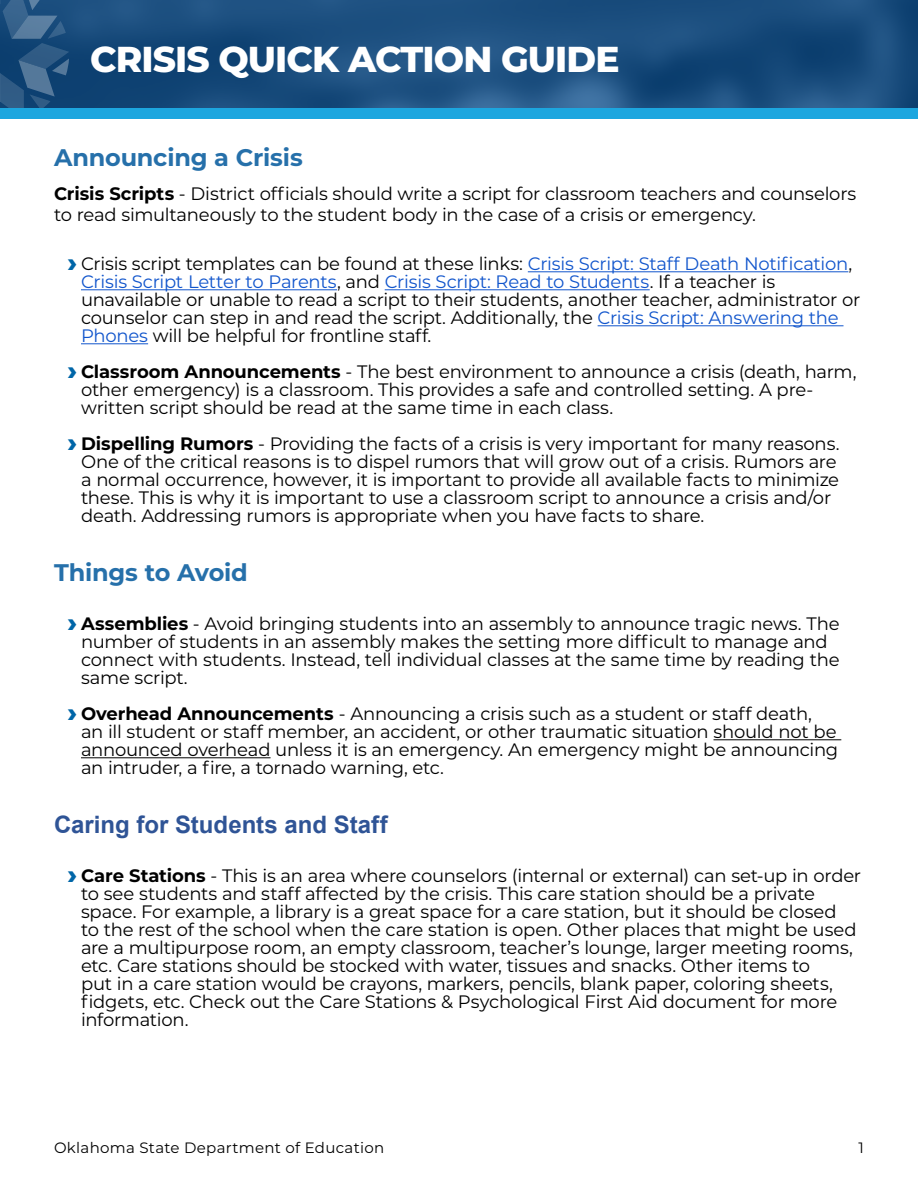
<style>
.page{position:relative;width:918px;height:1188px;background:#fff}
.page>*{position:absolute;margin:0;border:0;box-sizing:border-box;transform-origin:0 0}
.t1{font:800 36px "Montserrat";letter-spacing:-.025em;color:#fff}
.t2{font:700 24px "Montserrat";letter-spacing:-.01em;color:#2670aa}
.t3{font:700 24px "Arial";color:#2f5496}
.t4{font:18px/18px "Montserrat";letter-spacing:-.015em;color:#000}
.t5{font:15px "Montserrat";letter-spacing:.02em;color:#000}
.s1{font-weight:700}
.s2{font-weight:800;font-size:27px;color:#0066a8}
.s3{color:#15c}
</style>
<div class="page">
<svg style="left:69px;top:0;width:849px;height:108px;background:#1a4d7d"></svg>
<div style="left:0;top:108px;width:918px;height:11px;background:#1ca6df"></div>
<svg style="left:1px;top:0;width:68px;height:108px;background:#295682"></svg>
<hr style="left:528px;top:271px;width:320px;height:1px;background:#15c">
<hr style="left:81px;top:289px;width:256px;height:1px;background:#15c">
<hr style="left:385px;top:289px;width:265px;height:1px;background:#15c">
<hr style="left:598px;top:325px;width:246px;height:1px;background:#15c">
<hr style="left:81px;top:343px;width:67px;height:1px;background:#15c">
<hr style="left:714px;top:739px;width:127px;height:1px;background:#000">
<hr style="left:81px;top:757px;width:190px;height:1px;background:#000">
<h1 class="t1" style="left:90px;top:33px;width:531px">CRISIS QUICK ACTION GUIDE</h1>
<h2 class="t2" style="left:54px;top:140px;width:250px">Announcing a Crisis</h2>
<p class="t4" style="left:54px;top:183px;width:804px;line-height:20.7px"><span class="s1">Crisis Scripts</span> - District officials should write a script for classroom teachers and counselors to read simultaneously to the student body in the case of a crisis or emergency.</p>
<p class="t4" style="left:81px;top:254px;width:781px;text-indent:-14px"><span class="s2">›</span> Crisis script templates can be found at these links: <span class="s3">Crisis Script: Staff Death Notification</span>, <span class="s3">Crisis Script Letter to Parents</span>, and <span class="s3">Crisis Script: Read to Students</span>. If a teacher is unavailable or unable to read a script to their students, another teacher, administrator or counselor can step in and read the script. Additionally, the <span class="s3">Crisis Script: Answering the Phones</span> will be helpful for frontline staff.</p>
<p class="t4" style="left:81px;top:362px;width:777px;text-indent:-14px"><span class="s2">›</span> <span class="s1">Classroom Announcements</span> - The best environment to announce a crisis (death, harm, other emergency) is a classroom. This provides a safe and controlled setting. A pre&shy;written script should be read at the same time in each class.</p>
<p class="t4" style="left:81px;top:434px;width:760px;text-indent:-14px"><span class="s2">›</span> <span class="s1">Dispelling Rumors</span> - Providing the facts of a crisis is very important for many reasons.<br>One of the critical reasons is to dispel rumors that will grow out of a crisis. Rumors are a normal occurrence, however, it is important to provide all available facts to minimize these. This is why it is important to use a classroom script to announce a crisis and/or death. Addressing rumors is appropriate when you have facts to share.</p>
<h2 class="t2" style="left:54px;top:555px;width:195px">Things to Avoid</h2>
<p class="t4" style="left:81px;top:614px;width:760px;text-indent:-14px"><span class="s2">›</span> <span class="s1">Assemblies</span> - Avoid bringing students into an assembly to announce tragic news. The number of students in an assembly makes the setting more difficult to manage and connect with students. Instead, tell individual classes at the same time by reading the same script.</p>
<p class="t4" style="left:81px;top:704px;width:759px;text-indent:-14px"><span class="s2">›</span> <span class="s1">Overhead Announcements</span> - Announcing a crisis such as a student or staff death, an ill student or staff member, an accident, or other traumatic situation should not be announced overhead unless it is an emergency. An emergency might be announcing an intruder, a fire, a tornado warning, etc.</p>
<h2 class="t3" style="left:54px;top:809px;width:335px">Caring for Students and Staff</h2>
<p class="t4" style="left:81px;top:866px;width:782px;text-indent:-14px"><span class="s2">›</span> <span class="s1">Care Stations</span> - This is an area where counselors (internal or external) can set-up in order to see students and staff affected by the crisis. This care station should be a private space. For example, a library is a great space for a care station, but it should be closed<br>to the rest of the school when the care station is open. Other places that might be used are a multipurpose room, an empty classroom, teacher’s lounge, larger meeting rooms, etc. Care stations should be stocked with water, tissues and snacks. Other items to<br>put in a care station would be crayons, markers, pencils, blank paper, coloring sheets, fidgets, etc. Check out the Care Stations &amp; Psychological First Aid document for more information.</p>
<p class="t5" style="left:54px;top:1137px;width:332px">Oklahoma State Department of Education</p>
<p class="t5" style="left:859px;top:1137px;width:7px">1</p>
</div>
